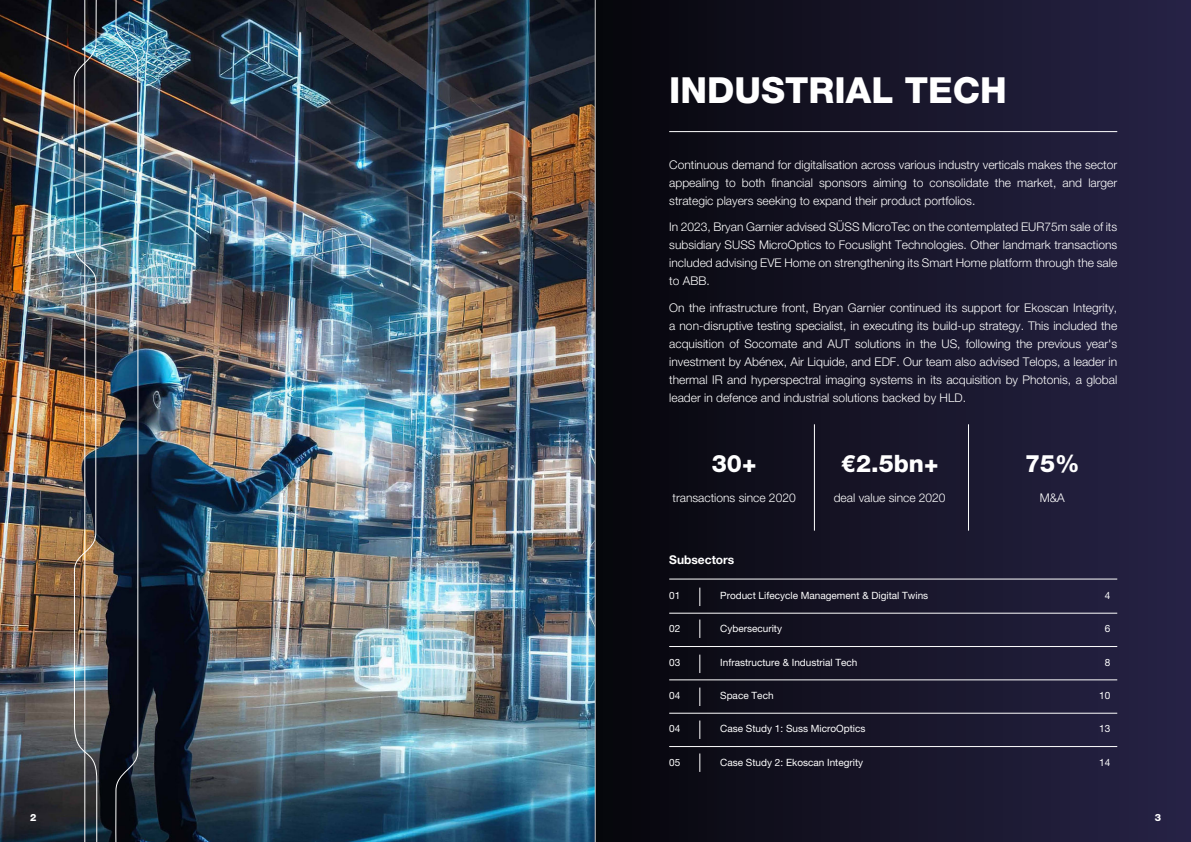
<style>
.page{position:relative;width:1191px;height:842px;background:#fff}
.page>*{position:absolute;margin:0;border:0;box-sizing:border-box;transform-origin:0 0}
.t1{font:36px "Helvetica Neue LT 85 Hv";color:#fff}
.t2{font:24px "Helvetica Neue LT 85 Hv";color:#fff}
.t3{font:12px/18px "Helvetica Neue LT 45 Lt";color:#fff;text-align:justify}
.t4{font:12px "Helvetica Neue LT 75 Bd";color:#fff}
.t5{font:10px "Helvetica Neue LT 55 Rm";color:#fff}
.t6{font:10px "Helvetica Neue LT 85 Hv";color:#fff}
</style>
<div class="page">
<img style="left:0;top:0;width:595px;height:842px">
<div style="left:595px;top:0;width:596px;height:842px;background:linear-gradient(to right,#07070b,#272447)"></div>
<hr style="left:595px;top:0;width:1px;height:842px;background:#cbcbcb">
<img style="left:73px;top:0;width:25px;height:842px">
<img style="left:115px;top:0;width:24px;height:842px">
<hr style="left:669px;top:131px;width:448px;height:1px;background:#fff">
<hr style="left:814px;top:424px;width:1px;height:107px;background:#fff">
<hr style="left:968px;top:424px;width:1px;height:107px;background:#fff">
<hr style="left:669px;top:579px;width:448px;height:1px;background:#fff">
<hr style="left:669px;top:613px;width:448px;height:1px;background:#fff">
<hr style="left:669px;top:646px;width:448px;height:1px;background:#fff">
<hr style="left:669px;top:680px;width:448px;height:1px;background:#fff">
<hr style="left:669px;top:713px;width:448px;height:1px;background:#fff">
<hr style="left:669px;top:746px;width:448px;height:1px;background:#fff">
<svg style="left:699px;top:588px;width:1px;height:18px"></svg>
<svg style="left:699px;top:619px;width:1px;height:19px"></svg>
<svg style="left:699px;top:655px;width:1px;height:18px"></svg>
<svg style="left:699px;top:687px;width:1px;height:19px"></svg>
<svg style="left:699px;top:720px;width:1px;height:19px"></svg>
<svg style="left:699px;top:753px;width:1px;height:19px"></svg>
<h1 class="t1" style="left:669px;top:70px;width:339px">INDUSTRIAL TECH</h1>
<p class="t3" style="left:669px;top:157px;width:449px">Continuous demand for digitalisation across various industry verticals makes the sector appealing to both financial sponsors aiming to consolidate the market, and larger strategic players seeking to expand their product portfolios.</p>
<p class="t3" style="left:669px;top:218px;width:449px">In 2023, Bryan Garnier advised SÜSS MicroTec on the contemplated EUR75m sale of its subsidiary SUSS MicroOptics to Focuslight Technologies. Other landmark transactions included advising EVE Home on strengthening its Smart Home platform through the sale to ABB.</p>
<p class="t3" style="left:669px;top:298px;width:449px">On the infrastructure front, Bryan Garnier continued its support for Ekoscan Integrity, a non-disruptive testing specialist, in executing its build-up strategy. This included the acquisition of Socomate and AUT solutions in the US, following the previous year's investment by Abénex, Air Liquide, and EDF. Our team also advised Telops, a leader in thermal IR and hyperspectral imaging systems in its acquisition by Photonis, a global leader in defence and industrial solutions backed by HLD.</p>
<h2 class="t2" style="left:711px;top:450px;width:46px">30+</h2>
<p class="t3" style="left:672px;top:490px;width:125px">transactions since 2020</p>
<p class="t4" style="left:669px;top:555px;width:67px">Subsectors</p>
<h2 class="t2" style="left:841px;top:450px;width:99px">€2.5bn+</h2>
<p class="t3" style="left:833px;top:490px;width:113px">deal value since 2020</p>
<h2 class="t2" style="left:1025px;top:450px;width:56px">75%</h2>
<p class="t3" style="left:1040px;top:488px;width:26px">M&amp;A</p>
<p class="t5" style="left:669px;top:592px;width:13px">01</p>
<p class="t5" style="left:720px;top:592px;width:209px">Product Lifecycle Management &amp; Digital Twins</p>
<p class="t5" style="left:1104px;top:592px;width:7px">4</p>
<p class="t5" style="left:669px;top:625px;width:13px">02</p>
<p class="t5" style="left:720px;top:625px;width:63px">Cybersecurity</p>
<p class="t5" style="left:1104px;top:625px;width:7px">6</p>
<p class="t5" style="left:669px;top:658px;width:13px">03</p>
<p class="t5" style="left:720px;top:658px;width:139px">Infrastructure &amp; Industrial Tech</p>
<p class="t5" style="left:1104px;top:658px;width:7px">8</p>
<p class="t5" style="left:669px;top:692px;width:13px">04</p>
<p class="t5" style="left:720px;top:692px;width:55px">Space Tech</p>
<p class="t5" style="left:1099px;top:692px;width:13px">10</p>
<p class="t5" style="left:669px;top:725px;width:13px">04</p>
<p class="t5" style="left:720px;top:725px;width:147px">Case Study 1: Suss MicroOptics</p>
<p class="t5" style="left:1099px;top:725px;width:13px">13</p>
<p class="t5" style="left:669px;top:758px;width:13px">05</p>
<p class="t5" style="left:720px;top:758px;width:144px">Case Study 2: Ekoscan Integrity</p>
<p class="t5" style="left:1099px;top:758px;width:13px">14</p>
<p class="t6" style="left:30px;top:811px;width:8px">2</p>
<p class="t6" style="left:1154px;top:811px;width:8px">3</p>
</div>
